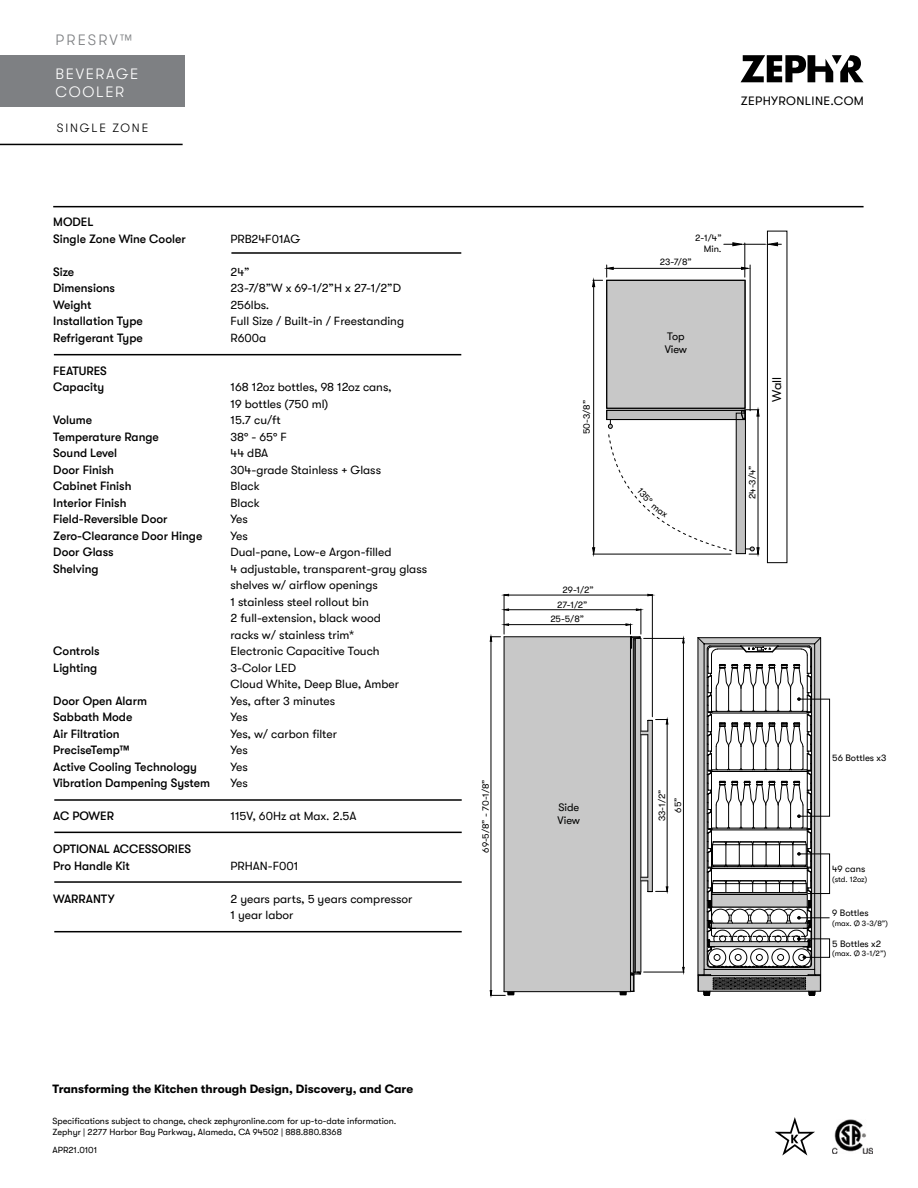
<style>
.page{position:relative;width:918px;height:1188px;background:#fff}
.page>*{position:absolute;margin:0;border:0;box-sizing:border-box;transform-origin:0 0}
.t1{font:300 15px/18px "GT Walsheim";letter-spacing:.11em;color:#fff}
.t2{font:300 15px "GT Walsheim";letter-spacing:.15em;color:#7e8083}
.t3{font:12.75px "GT Walsheim Pro";color:#000100}
.t4{font:12.3px "GT Walsheim";letter-spacing:.03em;color:#000}
.t5{font:12px/16.5px "GT Walsheim";color:#000}
.t6{font:500 12px/16.5px "GT Walsheim";color:#000}
.t7{font:700 12px "GT Walsheim";color:#000}
.t8{font:300 12px "GT Walsheim";letter-spacing:.15em;color:#000}
.t9{font:10.95px/13.2px "GT Walsheim Pro";color:#000100}
.t10{font:10.95px/13.2px "GT Walsheim Pro";letter-spacing:-.01em;color:#000}
.t11{font:9.45px/11.2px "GT Walsheim Pro";color:#000;text-align:right}
.t12{font:9.45px "GT Walsheim Pro";letter-spacing:-.005em;color:#000100}
.t13{font:9px/10.8px "GT Walsheim";color:#000}
.t14{font:7.8px "GT Walsheim Pro";color:#000}
</style>
<div class="page">
<svg style="left:741px;top:55px;width:123px;height:27px"></svg>
<hr style="left:53px;top:206px;width:811px;height:1px;background:#000">
<hr style="left:54px;top:354px;width:407px;height:1px;background:#000">
<hr style="left:54px;top:799px;width:408px;height:2px;background:#000">
<hr style="left:54px;top:832px;width:408px;height:1px;background:#000">
<hr style="left:54px;top:931px;width:408px;height:1px;background:#000">
<hr style="left:54px;top:881px;width:408px;height:2px;background:#000">
<svg style="left:775px;top:1117px;width:40px;height:39px"></svg>
<div style="left:607px;top:280px;width:138px;height:128px;background:#c8c8c8"></div>
<div style="left:606px;top:280px;width:140px;height:129px;border:1px solid #000"></div>
<div style="left:606px;top:410px;width:140px;height:10px;border:1px solid #000"></div>
<hr style="left:750px;top:265px;width:1px;height:146px;background:#000">
<hr style="left:613px;top:268px;width:129px;height:1px;background:#000">
<svg style="left:741px;top:267px;width:8px;height:3px"></svg>
<hr style="left:593px;top:554px;width:138px;height:1px;background:#000">
<hr style="left:593px;top:287px;width:1px;height:261px;background:#000">
<svg style="left:592px;top:547px;width:3px;height:8px"></svg>
<svg style="left:592px;top:265px;width:22px;height:22px"></svg>
<div style="left:504px;top:637px;width:130px;height:355px;background:#c8c8c8"></div>
<svg style="left:634px;top:649px;width:6px;height:323px;background:#acacac"></svg>
<hr style="left:504px;top:991px;width:126px;height:1px;background:#000">
<hr style="left:504px;top:637px;width:1px;height:355px;background:#000">
<hr style="left:630px;top:637px;width:1px;height:355px;background:#000">
<hr style="left:633px;top:639px;width:1px;height:333px;background:#000">
<hr style="left:635px;top:638px;width:1px;height:334px;background:#000">
<hr style="left:640px;top:638px;width:1px;height:334px;background:#000">
<hr style="left:504px;top:636px;width:136px;height:1px;background:#000">
<hr style="left:509px;top:624px;width:117px;height:1px;background:#000">
<svg style="left:503px;top:623px;width:6px;height:3px"></svg>
<hr style="left:509px;top:609px;width:127px;height:1px;background:#000">
<svg style="left:503px;top:608px;width:6px;height:3px"></svg>
<svg style="left:625px;top:608px;width:17px;height:41px"></svg>
<hr style="left:652px;top:594px;width:1px;height:123px;background:#000">
<hr style="left:504px;top:594px;width:1px;height:40px;background:#000">
<hr style="left:509px;top:595px;width:139px;height:1px;background:#000">
<svg style="left:647px;top:594px;width:6px;height:3px"></svg>
<svg style="left:503px;top:594px;width:6px;height:3px"></svg>
<hr style="left:644px;top:638px;width:40px;height:1px;background:#000">
<hr style="left:644px;top:972px;width:40px;height:1px;background:#000">
<hr style="left:683px;top:643px;width:1px;height:324px;background:#000">
<svg style="left:682px;top:638px;width:3px;height:6px"></svg>
<svg style="left:682px;top:967px;width:3px;height:6px"></svg>
<hr style="left:491px;top:641px;width:1px;height:350px;background:#000">
<svg style="left:641px;top:719px;width:28px;height:173px"></svg>
<svg style="left:489px;top:990px;width:26px;height:6px"></svg>
<svg style="left:620px;top:972px;width:21px;height:23px"></svg>
<svg style="left:489px;top:636px;width:11px;height:6px"></svg>
<div style="left:767px;top:231px;width:20px;height:332px;border:1px solid #000"></div>
<hr style="left:745px;top:243px;width:1px;height:34px;background:#000">
<svg style="left:724px;top:242px;width:57px;height:4px"></svg>
<svg style="left:697px;top:637px;width:133px;height:359px"></svg>
<div style="left:712px;top:893px;width:95px;height:14px;background:#c8c8c8"></div>
<div style="left:711px;top:892px;width:97px;height:15px;border:1px solid #000"></div>
<div style="left:712px;top:893px;width:96px;height:2px;border:1px solid #000"></div>
<img style="left:832px;top:1119px;width:41px;height:34px">
<div style="left:0;top:55px;width:185px;height:52px;background:#7e8083"></div>
<hr style="left:0;top:144px;width:183px;height:1px;background:#000">
<hr style="left:231px;top:252px;width:230px;height:2px;background:#000">
<svg style="left:607px;top:409px;width:153px;height:146px"></svg>
<p class="t2" style="left:56px;top:32px;width:78px">PRESRV™</p>
<p class="t1" style="left:56px;top:65px;width:84px">BEVERAGE<br>COOLER</p>
<p class="t8" style="left:57px;top:121px;width:93px">SINGLE ZONE</p>
<p class="t6" style="left:53px;top:214px;width:42px">MODEL</p>
<p class="t6" style="left:53px;top:230px;width:134px">Single Zone Wine Cooler</p>
<p class="t6" style="left:53px;top:263px;width:91px">Size<br>Dimensions<br>Weight<br>Installation Type<br>Refrigerant Type</p>
<p class="t6" style="left:53px;top:362px;width:55px">FEATURES<br>Capacity</p>
<p class="t6" style="left:53px;top:412px;width:151px">Volume<br>Temperature Range<br>Sound Level<br>Door Finish<br>Cabinet Finish<br>Interior Finish<br>Field-Reversible Door<br>Zero-Clearance Door Hinge<br>Door Glass<br>Shelving</p>
<p class="t6" style="left:53px;top:643px;width:48px">Controls<br>Lighting</p>
<p class="t6" style="left:53px;top:692px;width:158px">Door Open Alarm<br>Sabbath Mode<br>Air Filtration<br>PreciseTemp™<br>Active Cooling Technology<br>Vibration Dampening System</p>
<p class="t6" style="left:53px;top:808px;width:62px">AC POWER</p>
<p class="t6" style="left:53px;top:841px;width:139px">OPTIONAL ACCESSORIES<br>Pro Handle Kit</p>
<p class="t6" style="left:53px;top:890px;width:63px">WARRANTY</p>
<p class="t5" style="left:231px;top:231px;width:71px">PRB24F01AG</p>
<p class="t5" style="left:231px;top:264px;width:175px">24”<br>23-7/8”W x 69-1/2”H x 27-1/2”D<br>256lbs.<br>Full Size / Built-in / Freestanding<br>R600a</p>
<p class="t5" style="left:231px;top:379px;width:198px">168 12oz bottles, 98 12oz cans,<br>19 bottles (750 ml)<br>15.7 cu/ft<br>38° - 65° F<br>44 dBA<br>304-grade Stainless + Glass<br>Black<br>Black<br>Yes<br>Yes<br>Dual-pane, Low-e Argon-filled<br>4 adjustable, transparent-gray glass shelves w/ airflow openings<br>1 stainless steel rollout bin<br>2 full-extension, black wood<br>racks w/ stainless trim*<br>Electronic Capacitive Touch<br>3-Color LED<br>Cloud White, Deep Blue, Amber<br>Yes, after 3 minutes<br>Yes<br>Yes, w/ carbon filter<br>Yes<br>Yes<br>Yes</p>
<p class="t5" style="left:231px;top:808px;width:128px">115V, 60Hz at Max. 2.5A</p>
<p class="t5" style="left:231px;top:858px;width:69px">PRHAN-F001</p>
<p class="t5" style="left:231px;top:891px;width:184px">2 years parts, 5 years compressor<br>1 year labor</p>
<p class="t7" style="left:53px;top:1082px;width:362px">Transforming the Kitchen through Design, Discovery, and Care</p>
<p class="t13" style="left:53px;top:1115px;width:345px">Specifications subject to change, check zephyronline.com for up-to-date information.<br>Zephyr | 2277 Harbor Bay Parkway, Alameda, CA 94502 | 888.880.8368</p>
<p class="t13" style="left:53px;top:1145px;width:46px">APR21.0101</p>
<p class="t11" style="left:581px;top:434px;width:36px;rotate:-90deg">50-3/8”</p>
<p class="t12" style="left:563px;top:584px;width:33px">29-1/2”</p>
<p class="t12" style="left:557px;top:599px;width:32px">27-1/2”</p>
<p class="t12" style="left:550px;top:614px;width:35px">25-5/8”</p>
<p class="t4" style="left:741px;top:94px;width:125px">ZEPHYRONLINE.COM</p>
<p class="t11" style="left:695px;top:232px;width:28px">2-1/4”<br>Min.</p>
<p class="t11" style="left:660px;top:257px;width:33px">23-7/8”</p>
<p class="t10" style="left:665px;top:330px;width:24px">Top<br>View</p>
<p class="t3" style="left:770px;top:402px;width:27px;rotate:-90deg">Wall</p>
<p class="t11" style="left:747px;top:499px;width:35px;rotate:-90deg">24-3/4”</p>
<p class="t12" style="left:480px;top:853px;width:75px;rotate:-90deg">69-5/8” - 70-1/8”</p>
<p class="t12" style="left:657px;top:821px;width:33px;rotate:-90deg">33-1/2”</p>
<p class="t9" style="left:558px;top:801px;width:24px">Side<br>View</p>
<p class="t12" style="left:673px;top:813px;width:17px;rotate:-90deg">65”</p>
<p class="t11" style="left:832px;top:752px;width:56px">56 Bottles x3</p>
<p class="t11" style="left:832px;top:863px;width:34px">49 cans</p>
<p class="t14" style="left:832px;top:875px;width:36px">(std. 12oz)</p>
<p class="t11" style="left:832px;top:907px;width:38px">9 Bottles</p>
<p class="t14" style="left:832px;top:919px;width:57px">(max. Ø 3-3/8”)</p>
<p class="t11" style="left:832px;top:938px;width:50px">5 Bottles x2</p>
<p class="t14" style="left:832px;top:949px;width:55px">(max. Ø 3-1/2”)</p>
</div>
